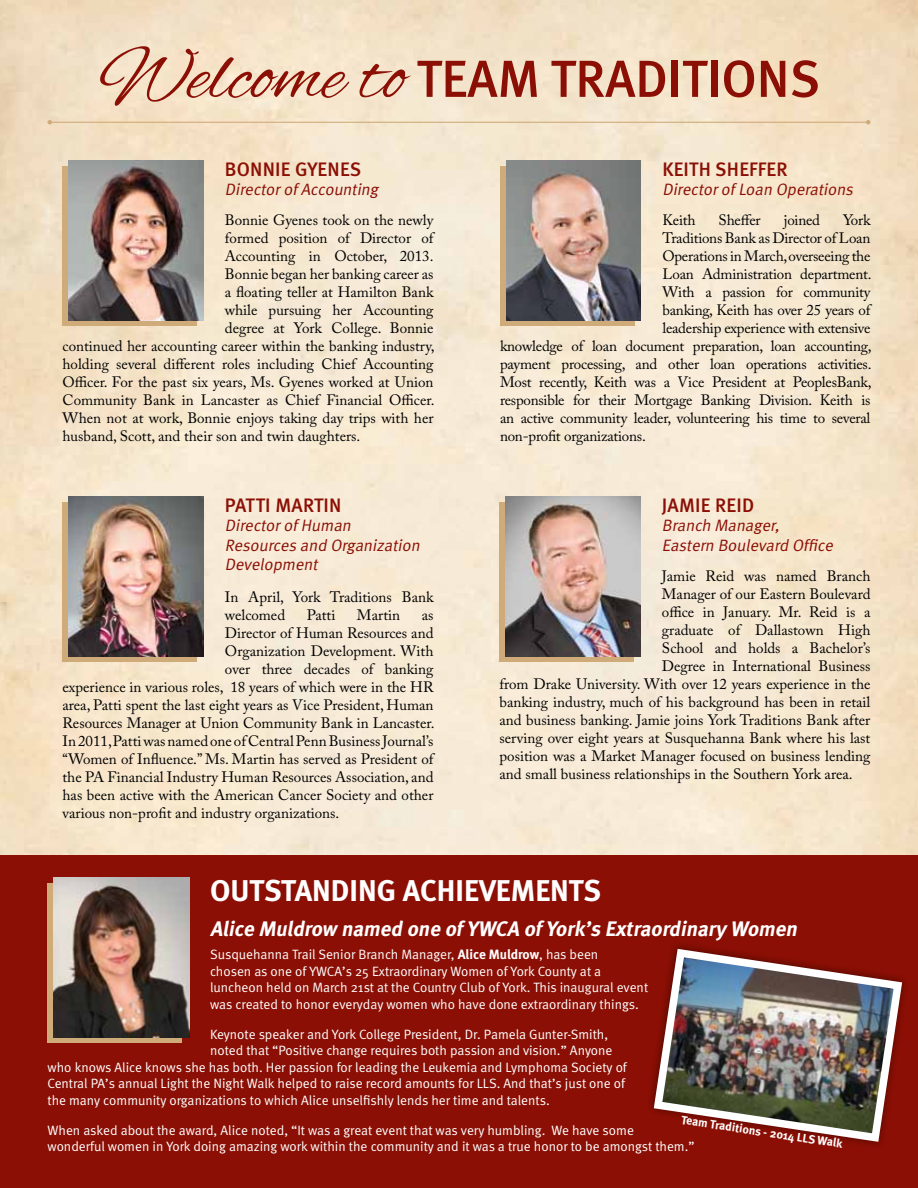
<style>
.page{position:relative;width:918px;height:1188px;background:#fff}
.page>*{position:absolute;margin:0;border:0;box-sizing:border-box;transform-origin:0 0}
.t1{font:500 52.05px "Meta";color:#8b0f04}
.t2{font:700 30px "Meta";color:#fff}
.t3{font:italic 700 21px "Meta";color:#fff}
.t4{font:500 19.5px "Meta";letter-spacing:.01em;color:#8b0f04}
.t5{font:italic 16.5px/19.5px "Meta Normal";color:#8b0f04}
.t6{font:15px/18px "Adobe Caslon Pro";color:#000}
.t7{font:13.5px/16.5px "Meta Normal";color:#fff}
.t8{font:700 12px "Meta";color:#fff}
.s1{font-family:"Alex Brush";font-weight:400;font-size:79.5px}
.s2{font-family:"Meta";font-weight:700}
</style>
<div class="page">
<img style="left:0;top:0;width:918px;height:855px">
<div style="left:0;top:855px;width:918px;height:333px;background:#8b0f04"></div>
<div style="left:48px;top:884px;width:134px;height:159px;background:linear-gradient(to right,#cfab7a,#cfab7a)"></div>
<img style="left:54px;top:878px;width:136px;height:159px">
<hr style="left:50px;top:122px;width:818px;height:1px;background:#cfab7a">
<svg style="left:866px;top:120px;width:4px;height:4px"></svg>
<svg style="left:48px;top:120px;width:4px;height:4px"></svg>
<img style="left:650px;top:945px;width:255px;height:200px">
<div style="left:500px;top:167px;width:134px;height:159px;background:#cfab7a"></div>
<img style="left:506px;top:160px;width:135px;height:160px">
<div style="left:63px;top:167px;width:134px;height:159px;background:linear-gradient(to right,#cfab7a,#cfab7a)"></div>
<img style="left:69px;top:160px;width:134px;height:160px">
<div style="left:500px;top:503px;width:134px;height:159px;background:linear-gradient(to right,#cfab7a,#cfab7a)"></div>
<img style="left:506px;top:496px;width:134px;height:160px">
<div style="left:63px;top:503px;width:134px;height:159px;background:linear-gradient(to right,#cfab7a,#cfab7a)"></div>
<img style="left:69px;top:496px;width:134px;height:160px">
<h1 class="t1" style="left:99px;top:49px;width:557px"><span class="s1">Welcome to</span> TEAM TR ADITI</h1>
<h1 class="t1" style="left:721px;top:49px;width:65px">ONS</h1>
<h3 class="t4" style="left:225px;top:158px;width:136px">BONNI E GYENES</h3>
<p class="t5" style="left:225px;top:180px;width:158px">Directorof Accounting</p>
<p class="t6" style="left:225px;top:211px;width:210px">Bonnie Gyenes took on the newly</p>
<p class="t6" style="left:225px;top:229px;width:212px">formed position of Director of</p>
<p class="t6" style="left:225px;top:247px;width:210px">Accounting in October, 2013.</p>
<p class="t6" style="left:225px;top:265px;width:210px">Bonnie began her banking career as</p>
<p class="t6" style="left:225px;top:283px;width:210px">a floating teller at Hamilton Bank</p>
<p class="t6" style="left:225px;top:301px;width:210px">while pursuing her Accounting</p>
<p class="t6" style="left:225px;top:319px;width:210px">degree at York College. Bonnie</p>
<p class="t6" style="left:63px;top:337px;width:374px">continued her accounting career within the banking industry,</p>
<p class="t6" style="left:63px;top:355px;width:372px">holding several different roles including Chief Accounting</p>
<p class="t6" style="left:63px;top:373px;width:372px">Officer. For the past six years, Ms. Gyenes worked at Union</p>
<p class="t6" style="left:63px;top:391px;width:374px">Community Bank in Lancaster as Chief Financial Officer.</p>
<p class="t6" style="left:63px;top:409px;width:373px">When not at work, Bonnie enjoys taking day trips with her</p>
<p class="t6" style="left:63px;top:427px;width:299px">husband, Scott, and their son and twin daughters.</p>
<h3 class="t4" style="left:225px;top:494px;width:118px">PATTI MARTIN</h3>
<p class="t5" style="left:225px;top:516px;width:200px">Directorof Human<br>Resources and Organization<br>Development</p>
<p class="t6" style="left:225px;top:588px;width:210px">In April, York Traditions Bank welcomed</p>
<p class="t6" style="left:307px;top:606px;width:30px">Patti</p>
<p class="t6" style="left:357px;top:606px;width:45px">Martin</p>
<p class="t6" style="left:422px;top:606px;width:13px">as</p>
<p class="t6" style="left:225px;top:624px;width:210px">Director of Human Resources and</p>
<p class="t6" style="left:225px;top:642px;width:210px">Organization Development. With</p>
<p class="t6" style="left:225px;top:660px;width:210px">over three decades of banking</p>
<p class="t6" style="left:63px;top:678px;width:372px">experience in various roles, 18 years of which were in the HR</p>
<p class="t6" style="left:63px;top:696px;width:372px">area, Patti spent the last eight years as Vice President, Human</p>
<p class="t6" style="left:63px;top:714px;width:374px">Resources Manager at Union Community Bank in Lancaster.</p>
<p class="t6" style="left:63px;top:732px;width:372px">In 2011, Patti was named one of Central Penn Business Journal’s</p>
<p class="t6" style="left:63px;top:750px;width:374px">“Women of Influence.” Ms. Martin has served as President of</p>
<p class="t6" style="left:63px;top:768px;width:372px">the PA Financial Industry Human Resources Association, and</p>
<p class="t6" style="left:63px;top:786px;width:372px">has been active with the American Cancer Society and other</p>
<p class="t6" style="left:63px;top:804px;width:278px">various non-profit and industry organizations.</p>
<h3 class="t4" style="left:662px;top:158px;width:127px">KEITH SHEFFER</h3>
<p class="t5" style="left:662px;top:180px;width:195px">Directorof Loan Operations</p>
<p class="t6" style="left:662px;top:211px;width:35px">Keith</p>
<p class="t6" style="left:719px;top:211px;width:44px">Sheffer</p>
<p class="t6" style="left:784px;top:211px;width:38px">joined</p>
<p class="t6" style="left:843px;top:211px;width:29px">York</p>
<p class="t6" style="left:662px;top:229px;width:210px">Traditions Bank as Director of Loan</p>
<p class="t6" style="left:662px;top:247px;width:210px">Operations in March, overseeing the</p>
<p class="t6" style="left:662px;top:265px;width:211px">Loan Administration department.</p>
<p class="t6" style="left:662px;top:283px;width:210px">With a passion for community</p>
<p class="t6" style="left:662px;top:301px;width:211px">banking, Keith has over 25 years of</p>
<p class="t6" style="left:662px;top:319px;width:210px">leadership experience with extensive</p>
<p class="t6" style="left:500px;top:337px;width:373px">knowledge of loan document preparation, loan accounting,</p>
<p class="t6" style="left:500px;top:355px;width:373px">payment processing, and other loan operations activities.</p>
<p class="t6" style="left:500px;top:373px;width:373px">Most recently, Keith was a Vice President at PeoplesBank,</p>
<p class="t6" style="left:500px;top:391px;width:372px">responsible for their Mortgage Banking Division. Keith is</p>
<p class="t6" style="left:500px;top:409px;width:372px">an active community leader, volunteering his time to several</p>
<p class="t6" style="left:500px;top:427px;width:147px">non-profit organizations.</p>
<h3 class="t4" style="left:662px;top:494px;width:94px">JAMIE REID</h3>
<p class="t5" style="left:662px;top:516px;width:176px">Branch Manager,<br>Eastern Boulevard Office</p>
<p class="t6" style="left:662px;top:567px;width:210px">Jamie Reid was named Branch</p>
<p class="t6" style="left:662px;top:585px;width:210px">Manager of our Eastern Boulevard</p>
<p class="t6" style="left:662px;top:603px;width:210px">office in January. Mr. Reid is a</p>
<p class="t6" style="left:662px;top:621px;width:210px">graduate of Dallastown High</p>
<p class="t6" style="left:662px;top:639px;width:210px">School and holds a Bachelor’s</p>
<p class="t6" style="left:662px;top:657px;width:210px">Degree in International Business</p>
<p class="t6" style="left:500px;top:675px;width:373px">from Drake University. With over 12 years experience in the</p>
<p class="t6" style="left:500px;top:693px;width:372px">banking industry, much of his background has been in retail</p>
<p class="t6" style="left:500px;top:711px;width:372px">and business banking. Jamie joins York Traditions Bank after</p>
<p class="t6" style="left:500px;top:729px;width:372px">serving over eight years at Susquehanna Bank where his last</p>
<p class="t6" style="left:500px;top:747px;width:372px">position was a Market Manager focused on business lending</p>
<p class="t6" style="left:500px;top:765px;width:355px">and small business relationships in the Southern York area.</p>
<h2 class="t2" style="left:210px;top:873px;width:18px">OUTSTANDING</h2>
<h2 class="t2" style="left:403px;top:873px;width:18px">ACHIEVEMENTS</h2>
<h3 class="t3" style="left:210px;top:916px;width:593px">Alice Muldrow named one of YWCA of York’s Extraordinary Women</h3>
<p class="t7" style="left:210px;top:946px;width:440px">Susquehanna Trail Senior Branch Manager, <span class="s2">ALICE MULDROW</span>, has been<br>chosen as one of YWCA’s 25 Extraordinary Women of York County at a luncheon held on March 21st at the Country Club of York. This inaugural event was created to honor everyday women who have done extraordinary things.</p>
<p class="t7" style="left:210px;top:1025px;width:400px">Keynote speaker and York College President, Dr. Pamela Gunter-Smith,</p>
<p class="t7" style="left:210px;top:1042px;width:404px">noted that “Positive change requires both passion and vision.” Anyone</p>
<p class="t7" style="left:48px;top:1058px;width:581px">who knows Alice knows she has both. Her passion for leading the Leukemia and Lymphoma Society of</p>
<p class="t7" style="left:48px;top:1075px;width:579px">Central PA’s annual Light the Night Walk helped to raise record amounts for LLS. And that’s just one of</p>
<p class="t7" style="left:48px;top:1091px;width:504px">the many community organizations to which Alice unselfishly lends her time and talents.</p>
<p class="t7" style="left:48px;top:1121px;width:649px">When asked about the award, Alice noted, “It was a great event that was very humbling. We have some wonderful women in York doing amazing work within the community and it was a true honor to be amongst them.”</p>
<p class="t8" style="left:683px;top:1112px;width:164px;rotate:9deg">TEAM TRADITIONS - 2014 LLS WALK</p>
</div>
